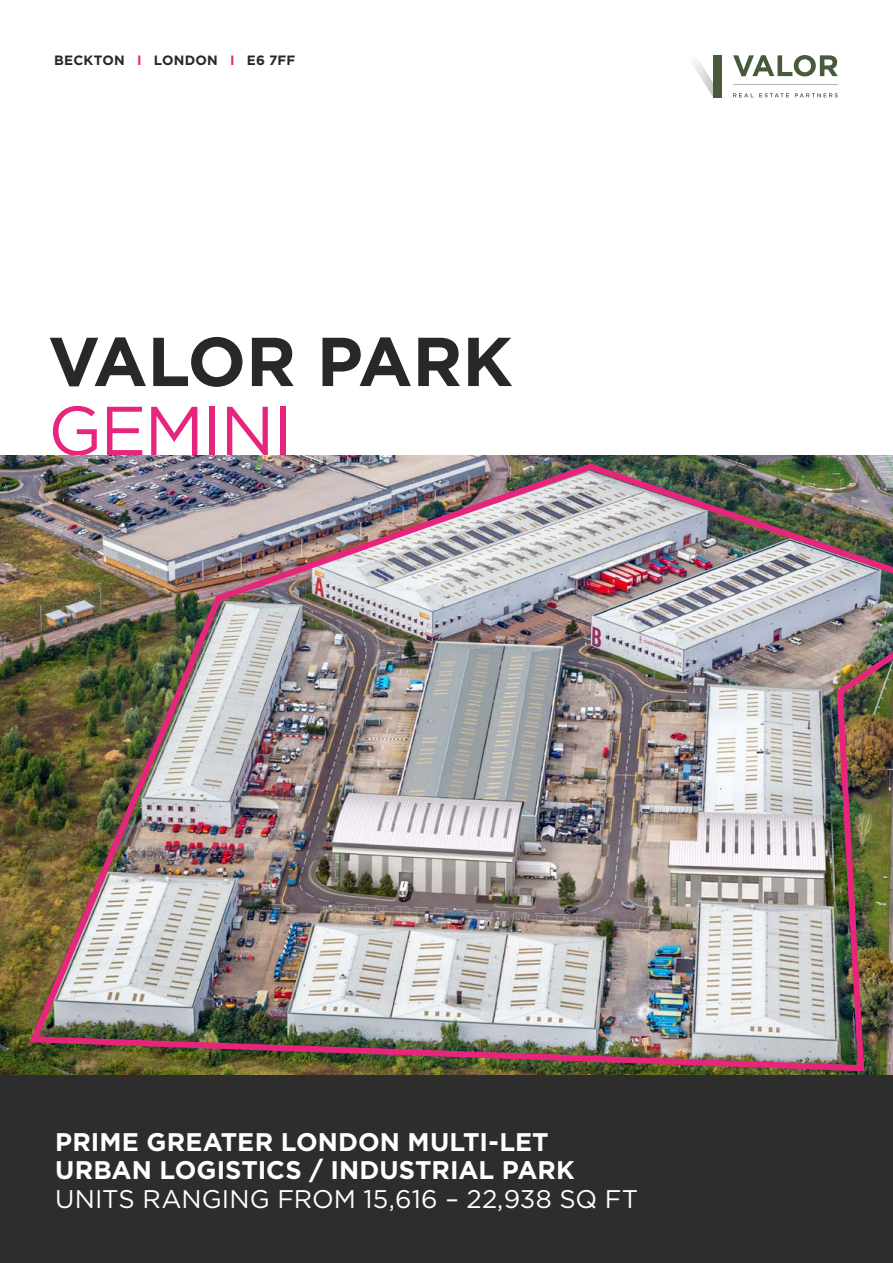
<style>
.page{position:relative;width:893px;height:1263px;background:#fff}
.page>*{position:absolute;margin:0;border:0;box-sizing:border-box;transform-origin:0 0}
.t1{font:700 69px "Gotham";color:#282827}
.t2{font:69px "Gotham";letter-spacing:-.03em;color:#e7257d}
.t3{font:700 25.5px/28.5px "Gotham";color:#fff}
.t4{font:25.5px "Gotham";letter-spacing:.005em;color:#fff}
.t5{font:700 13.5px "Gotham";letter-spacing:.015em;color:#282827}
.s1{color:#e7257d}
</style>
<div class="page">
<div style="left:0;top:1069px;width:893px;height:194px;background:#2d2d2d"></div>
<svg style="left:733px;top:55px;width:105px;height:21px"></svg>
<svg style="left:733px;top:93px;width:56px;height:4px"></svg>
<svg style="left:795px;top:93px;width:43px;height:4px"></svg>
<hr style="left:733px;top:84px;width:105px;height:1px;background:#b3b2b2">
<svg style="left:690px;top:58px;width:23px;height:39px"></svg>
<div style="left:713px;top:55px;width:9px;height:42px;background:#485a3e"></div>
<img style="left:0;top:455px;width:893px;height:620px">
<img style="left:25px;top:460px;width:868px;height:614px">
<p class="t5" style="left:54px;top:51px;width:243px">BECKTON <span class="s1">I</span> LONDON <span class="s1">I</span> E6 7FF</p>
<h1 class="t1" style="left:48px;top:316px;width:466px">VALOR PARK</h1>
<h1 class="t2" style="left:48px;top:386px;width:246px">GEMINI</h1>
<p class="t3" style="left:55px;top:1127px;width:521px">PRIME GREATER LONDON MULTI-LET<br>URBAN LOGISTICS / INDUSTRIAL PARK</p>
<p class="t4" style="left:55px;top:1182px;width:585px">UNITS RANGING FROM 15,616 – 22,938 SQ FT</p>
</div>
